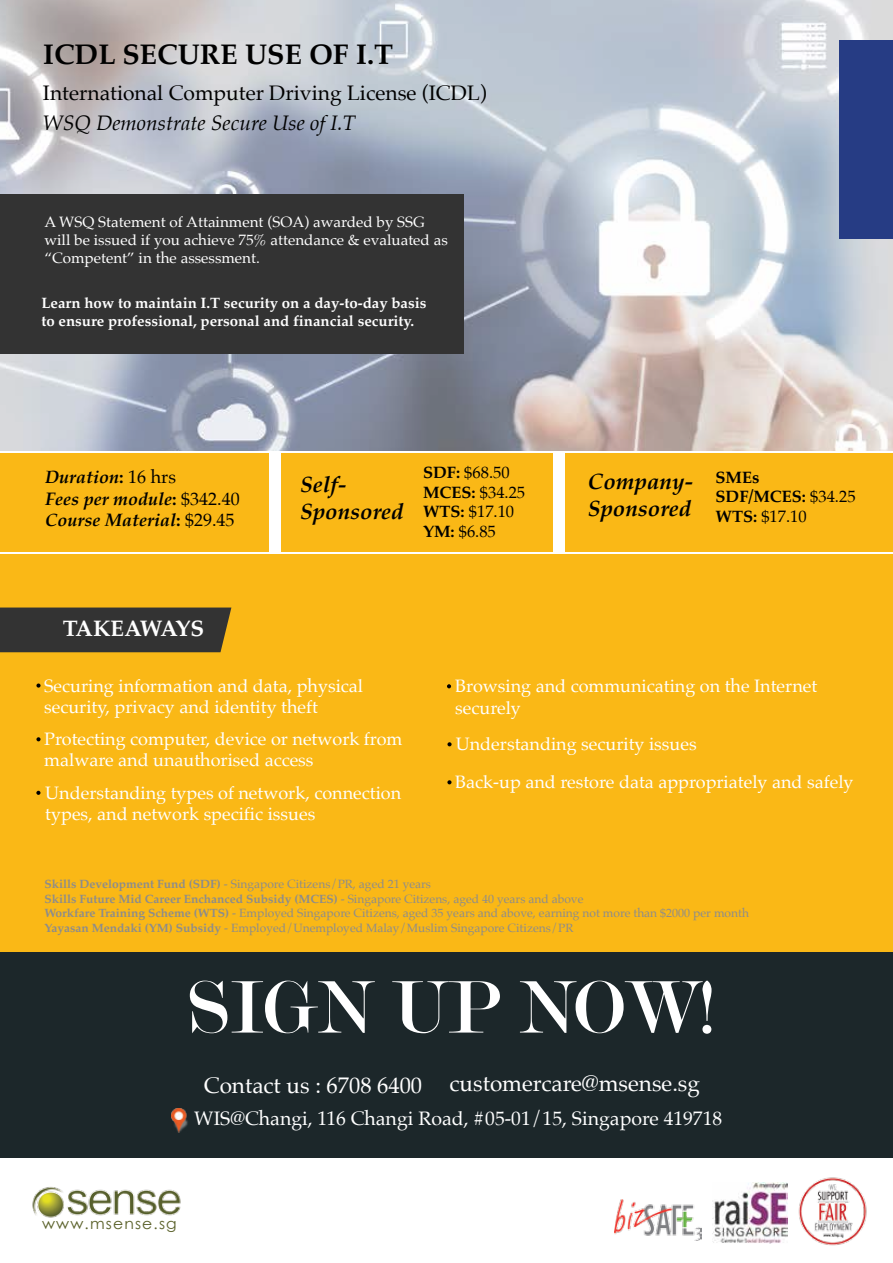
<style>
.page{position:relative;width:893px;height:1263px;background:#fff}
.page>*{position:absolute;margin:0;border:0;box-sizing:border-box;transform-origin:0 0}
.t1{font:79.5px "Modern";color:#fff}
.t2{font:700 28.5px "Palatino";color:#000}
.t3{font:22.5px "Palatino";color:#fff}
.t4{font:italic 700 22.5px/27px "Palatino";color:#000}
.t5{font:700 22.5px "Palatino";letter-spacing:-.045em;color:#fff}
.t6{font:21px "Palatino";color:#000}
.t7{font:italic 21px "Palatino";color:#000}
.t8{font:19.5px "Palatino";color:#fff}
.t9{font:18px/21.6px "Palatino";color:#fff}
.t10{font:italic 700 18px/21.6px "Palatino";color:#000}
.t11{font:16.5px/19.8px "Palatino";color:#000}
.t12{font:700 16.5px/19.8px "Palatino";color:#000}
.t13{font:15px/18px "Palatino";color:#fff}
.t14{font:700 15px/18px "Palatino";color:#fff}
.t15{font:15px "Century Gothic";letter-spacing:.075em;color:#5a612a;scale:1.04 1}
.t16{font:12px/14.4px "Palatino";color:#8c8c8c}
.s1{font-style:normal}
.s2{font-weight:400;font-style:normal}
.s3{font-weight:700}
.s4{font-weight:400}
</style>
<div class="page">
<img style="left:0;top:0;width:893px;height:451px">
<img style="left:32px;top:1187px;width:149px;height:31px">
<img style="left:615px;top:1199px;width:87px;height:41px">
<img style="left:713px;top:1182px;width:75px;height:61px">
<img style="left:798px;top:1177px;width:69px;height:69px">
<div style="left:0;top:949px;width:893px;height:209px;background:#1c272a"></div>
<img style="left:171px;top:1108px;width:17px;height:24px">
<div style="left:0;top:194px;width:463px;height:159px;background:#333"></div>
<div style="left:839px;top:40px;width:54px;height:198px;background:#263c84"></div>
<div style="left:0;top:452px;width:893px;height:499px;background:#fab816"></div>
<div style="left:0;top:607px;width:231px;height:45px;background:#333"></div>
<svg style="left:36px;top:683px;width:5px;height:5px"></svg>
<svg style="left:36px;top:737px;width:5px;height:4px"></svg>
<svg style="left:36px;top:791px;width:4px;height:4px"></svg>
<svg style="left:447px;top:684px;width:4px;height:4px"></svg>
<svg style="left:447px;top:742px;width:5px;height:4px"></svg>
<svg style="left:447px;top:780px;width:5px;height:4px"></svg>
<div style="left:0;top:452px;width:273px;height:102px;background:linear-gradient(to right,#fff,#fff)"></div>
<div style="left:0;top:453px;width:269px;height:98px;background:#fab816"></div>
<div style="left:273px;top:452px;width:286px;height:102px;background:linear-gradient(to right,#fff,#fff)"></div>
<div style="left:281px;top:453px;width:275px;height:98px;background:#fab816"></div>
<div style="left:553px;top:452px;width:340px;height:102px;background:linear-gradient(to right,#fff,#fff)"></div>
<div style="left:565px;top:453px;width:328px;height:98px;background:#fab816"></div>
<h2 class="t2" style="left:43px;top:30px;width:352px">ICDL SECURE USE OF I.T</h2>
<h3 class="t6" style="left:43px;top:76px;width:445px">International Computer Driving License (ICDL)</h3>
<h3 class="t7" style="left:43px;top:106px;width:314px">WSQ Demonstrate Secure Use of I.T</h3>
<p class="t13" style="left:44px;top:213px;width:405px">A WSQ Statement of Attainment (SOA) awarded by SSG will be issued if you achieve 75% attendance &amp; evaluated as “Competent” in the assessment.</p>
<p class="t14" style="left:41px;top:294px;width:386px">Learn how to maintain I.T security on a day-to-day basis to ensure professional, personal and financial security.</p>
<h3 class="t10" style="left:45px;top:466px;width:196px">Duration<span class="s1">:</span> <span class="s2">16 hrs<br></span>Fees per module<span class="s1">:</span> <span class="s2">$342.40<br></span>Course Material<span class="s1">:</span> <span class="s2">$29.45</span></h3>
<h3 class="t4" style="left:300px;top:470px;width:105px">Self-<br>Sponsored</h3>
<h3 class="t11" style="left:423px;top:462px;width:104px"><span class="s3">SDF:</span> $68.50<br><span class="s3">MCES:</span> $34.25<br><span class="s3">WTS:</span> $17.10<br><span class="s3">YM:</span> $6.85</h3>
<h3 class="t4" style="left:588px;top:467px;width:107px">Company-<br>Sponsored</h3>
<h3 class="t12" style="left:715px;top:467px;width:142px">SMEs<br>SDF/MCES: <span class="s4">$34.25<br></span>WTS: <span class="s4">$17.10</span></h3>
<h3 class="t5" style="left:63px;top:610px;width:143px">TAKEAWAYS</h3>
<h3 class="t9" style="left:44px;top:674px;width:320px">Securing information and data, physical security, privacy and identity theft</h3>
<h3 class="t9" style="left:44px;top:728px;width:360px">Protecting computer, device or network from malware and unauthorised access</h3>
<h3 class="t9" style="left:45px;top:781px;width:357px">Understanding types of network, connection types, and network specific issues</h3>
<h3 class="t9" style="left:455px;top:675px;width:364px">Browsing and communicating on the Internet securely</h3>
<h3 class="t9" style="left:455px;top:725px;width:400px;line-height:37.3px">Understanding security issues<br>Back-up and restore data appropriately and safely</h3>
<p class="t16" style="left:44px;top:877px;width:706px"><span class="s3">Skills Development Fund (SDF)</span> - Singapore Citizens/PR, aged 21 years<br><span class="s3">Skills Future Mid Career Enchanced Subsidy (MCES)</span> - Singapore Citizens, aged 40 years and above<br><span class="s3">Workfare Training Scheme (WTS)</span> - Employed Singapore Citizens, aged 35 years and above, earning not more than $2000 per month <span class="s3">Yayasan Mendaki (YM) Subsidy</span> - Employed/Unemployed Malay/Muslim Singapore Citizens/PR</p>
<h1 class="t1" style="left:188px;top:968px;width:532px">SIGN UP NOW!</h1>
<h3 class="t3" style="left:204px;top:1064px;width:498px">Contact us : 6708 6400 customercare@msense.sg</h3>
<h3 class="t8" style="left:194px;top:1102px;width:529px">WIS@Changi, 116 Changi Road, #05-01/15, Singapore 419718</h3>
<p class="t15" style="left:42px;top:1213px;width:131px">www.msense.sg</p>
</div>
